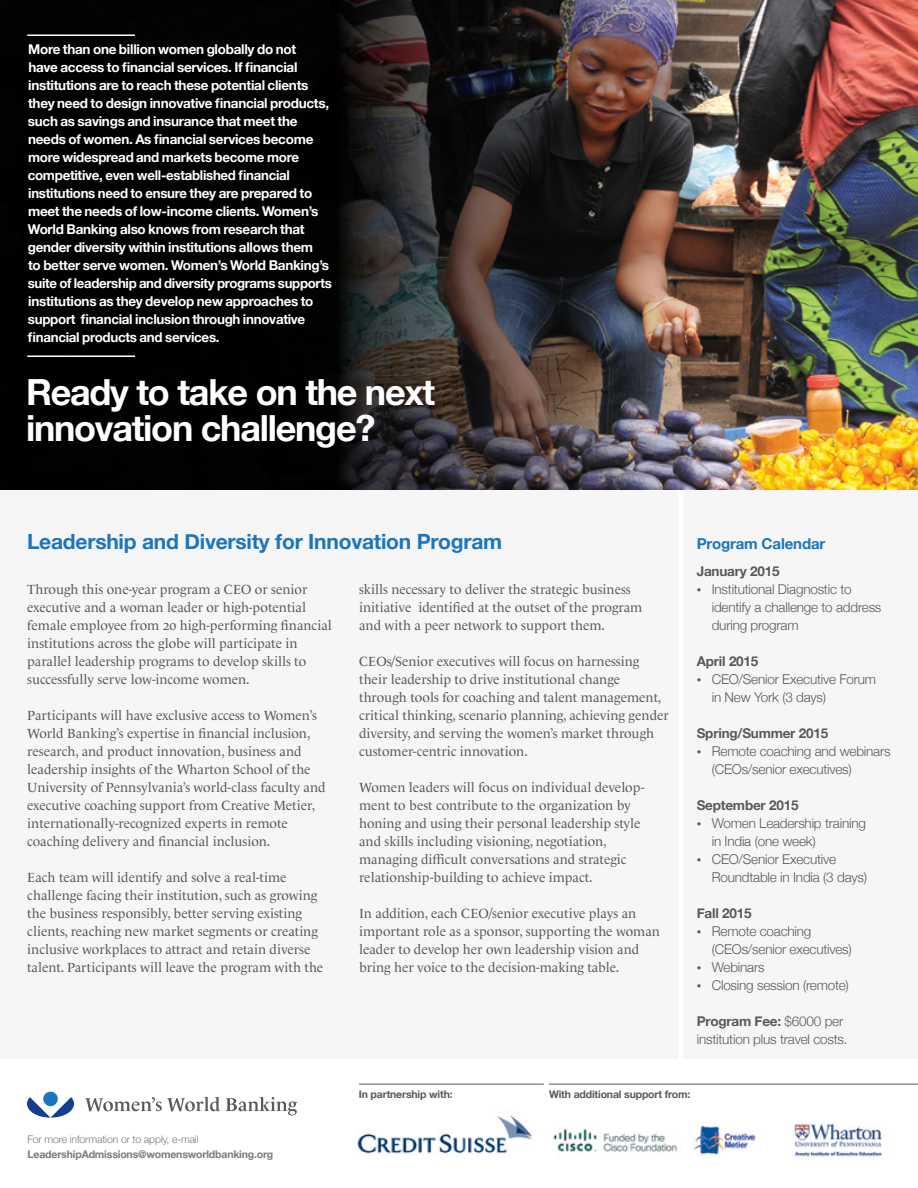
<style>
.page{position:relative;width:918px;height:1188px;background:#fff}
.page>*{position:absolute;margin:0;border:0;box-sizing:border-box;transform-origin:0 0}
.t1{font:700 36px/36px "Helvetica Neue";letter-spacing:-.035em;color:#fff}
.t2{font:700 21px "Helvetica Neue";letter-spacing:-.01em;color:#1c75bc}
.t3{font:700 15px "Helvetica Neue";letter-spacing:-.01em;color:#1c75bc}
.t4{font:13.5px/18px "Le Monde Livre Std";color:#58595b}
.t5{font:700 13.5px/18px "Helvetica Neue";letter-spacing:-.02em;color:#fff}
.t6{font:300 13.5px/18px "Helvetica Neue";letter-spacing:-.015em;color:#58595b}
.t7{font:700 13.5px "Helvetica Neue";letter-spacing:-.015em;color:#58595b}
.t8{font:700 10.5px "Helvetica Neue";letter-spacing:-.015em;color:#58595b}
.t9{font:700 10.5px "Helvetica Neue";letter-spacing:-.015em;color:#797a7d}
.t10{font:300 10.5px "Helvetica Neue";letter-spacing:-.015em;color:#797a7d}
.s1{font-size:9px}
.s2{font-weight:700}
</style>
<div class="page">
<div style="left:683px;top:477px;width:235px;height:581px;background:#f6f6f6"></div>
<div style="left:0;top:477px;width:677px;height:581px;background:#f6f6f6"></div>
<img style="left:0;top:0;width:918px;height:490px">
<img style="left:357px;top:1115px;width:176px;height:39px">
<img style="left:553px;top:1122px;width:329px;height:35px">
<hr style="left:359px;top:1084px;width:185px;height:1px;background:#58595b">
<hr style="left:549px;top:1084px;width:369px;height:1px;background:#58595b">
<hr style="left:27px;top:34px;width:108px;height:2px;background:#fff">
<hr style="left:27px;top:356px;width:108px;height:1px;background:#fff">
<svg style="left:27px;top:1097px;width:47px;height:21px"></svg>
<div style="left:43px;top:1092px;width:15px;height:14px;background:#1c75bc;border-radius:50%"></div>
<svg style="left:85px;top:1097px;width:135px;height:14px"></svg>
<svg style="left:226px;top:1097px;width:71px;height:19px"></svg>
<p class="t5" style="left:28px;top:41px;width:306px">More than one billion women globally do not<br>have access to financial services. If financial institutions are to reach these potential clients they need to design innovative financial products, such as savings and insurance that meet the needs of women. As financial services become more widespread and markets become more competitive, even well-established financial institutions need to ensure they are prepared to meet the needs of low-income clients. Women’s World Banking also knows from research that gender diversity within institutions allows them<br>to better serve women. Women’s World Banking’s suite of leadership and diversity programs supports institutions as they develop new approaches to support financial inclusion through innovative financial products and services.</p>
<h1 class="t1" style="left:26px;top:375px;width:411px">Ready to take on the next innovation challenge?</h1>
<h2 class="t2" style="left:27px;top:525px;width:477px">Leadership and Diversity for Innovation Program</h2>
<p class="t3" style="left:697px;top:532px;width:130px">Program Calendar</p>
<p class="t4" style="left:27px;top:580px;width:306px">Through this one-year program a CEO or senior executive and a woman leader or high-potential female employee from 20 high-performing financial institutions across the globe will participate in parallel leadership programs to develop skills to successfully serve low-income women.</p>
<p class="t4" style="left:27px;top:706px;width:300px">Participants will have exclusive access to Women’s World Banking’s expertise in financial inclusion, research, and product innovation, business and leadership insights of the Wharton School of the University of Pennsylvania’s world-class faculty and executive coaching support from Creative Metier, internationally-recognized experts in remote coaching delivery and financial inclusion.</p>
<p class="t4" style="left:27px;top:868px;width:298px">Each team will identify and solve a real-time challenge facing their institution, such as growing the business responsibly, better serving existing clients, reaching new market segments or creating inclusive workplaces to attract and retain diverse talent. Participants will leave the program with the</p>
<p class="t10" style="left:27px;top:1131px;width:173px">For more information or to apply, e-mail</p>
<p class="t9" style="left:27px;top:1146px;width:247px">LeadershipAdmissions@womensworldbanking.org</p>
<p class="t4" style="left:359px;top:580px;width:285px">skills necessary to deliver the strategic business initiative identified at the outset of the program and with a peer network to support them.</p>
<p class="t4" style="left:359px;top:652px;width:311px">CEOs/Senior executives will focus on harnessing their leadership to drive institutional change through tools for coaching and talent management, critical thinking, scenario planning, achieving gender diversity, and serving the women’s market through customer-centric innovation.</p>
<p class="t4" style="left:359px;top:778px;width:287px">Women leaders will focus on individual develop&shy;ment to best contribute to the organization by honing and using their personal leadership style and skills including visioning, negotiation, managing difficult conversations and strategic relationship-building to achieve impact.</p>
<p class="t4" style="left:359px;top:904px;width:302px">In addition, each CEO/senior executive plays an important role as a sponsor, supporting the woman leader to develop her own leadership vision and bring her voice to the decision-making table.</p>
<p class="t7" style="left:697px;top:560px;width:84px">January 2015</p>
<p class="t6" style="left:712px;top:579px;width:171px;text-indent:-15px"><span class="s1">•</span> Institutional Diagnostic to identify a challenge to address during program</p>
<p class="t7" style="left:697px;top:651px;width:63px">April 2015</p>
<p class="t6" style="left:712px;top:669px;width:166px;text-indent:-15px"><span class="s1">•</span> CEO/Senior Executive Forum in New York (3 days)</p>
<p class="t7" style="left:697px;top:723px;width:133px">Spring/Summer 2015</p>
<p class="t6" style="left:712px;top:741px;width:180px;text-indent:-15px"><span class="s1">•</span> Remote coaching and webinars (CEOs/senior executives)</p>
<p class="t7" style="left:697px;top:795px;width:103px">September 2015</p>
<p class="t6" style="left:712px;top:813px;width:156px;text-indent:-15px"><span class="s1">•</span> Women Leadership training in India (one week)</p>
<p class="t6" style="left:712px;top:849px;width:157px;text-indent:-15px"><span class="s1">•</span> CEO/Senior Executive<br>Roundtable in India (3 days)</p>
<p class="t7" style="left:697px;top:903px;width:56px">Fall 2015</p>
<p class="t6" style="left:712px;top:921px;width:142px;text-indent:-15px"><span class="s1">•</span> Remote coaching (CEOs/senior executives)</p>
<p class="t6" style="left:697px;top:957px;width:69px"><span class="s1">•</span> Webinars</p>
<p class="t6" style="left:697px;top:975px;width:154px"><span class="s1">•</span> Closing session (remote)</p>
<p class="t6" style="left:697px;top:1011px;width:152px"><span class="s2">Program Fee:</span> $6000 per institution plus travel costs.</p>
<p class="t8" style="left:359px;top:1086px;width:95px">In partnership with:</p>
<p class="t8" style="left:549px;top:1086px;width:143px">With additional support from:</p>
</div>
